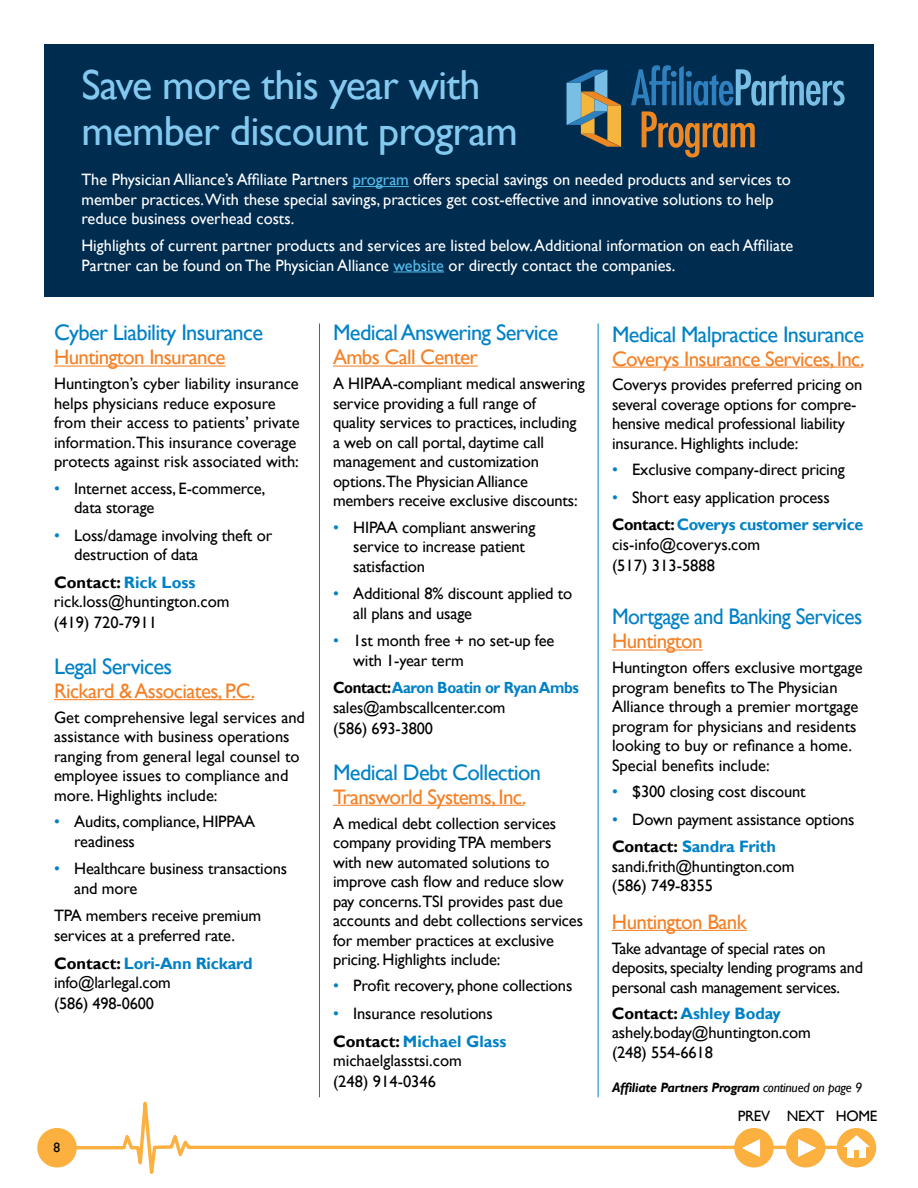
<style>
.page{position:relative;width:918px;height:1188px;background:#fff}
.page>*{position:absolute;margin:0;border:0;box-sizing:border-box;transform-origin:0 0}
.t1{font:42px/46.5px "Gill Sans";letter-spacing:-.02em;color:#84caf0}
.t2{font:22.5px "Gill Sans";letter-spacing:-.03em;color:#0081c6}
.t3{font:22.5px "Gill Sans";letter-spacing:-.03em;color:#0081c6;scale:.95 1}
.t4{font:21px "Gill Sans";letter-spacing:-.03em;color:#f58025}
.t5{font:16.5px/19.5px "Gill Sans";letter-spacing:-.01em;color:#000}
.t6{font:16.5px/19.5px "Gill Sans";color:#fff}
.t7{font:700 16.2px "Gill Sans";letter-spacing:-.025em;color:#0081c6;scale:.93 1}
.t8{font:15px "Gill Sans";letter-spacing:-.02em;color:#000}
.t9{font:italic 700 13.5px "Gill Sans";letter-spacing:-.02em;color:#000}
.t10{font:13.5px "Gill Sans";color:#000}
.s1{color:#54bceb}
.s2{color:#0081c6}
.s3{font-weight:700}
.s4{font-weight:700;color:#0081c6}
.s5{color:#000}
.s6{font-weight:400}
</style>
<div class="page">
<div style="left:44px;top:44px;width:829px;height:253px;background:#002c4f"></div>
<svg style="left:65px;top:1092px;width:798px;height:82px"></svg>
<div style="left:37px;top:1128px;width:40px;height:40px;background:#fbb040;border-radius:50%"></div>
<div style="left:734px;top:1128px;width:40px;height:40px;background:#fbb040;border-radius:50%"></div>
<svg style="left:742px;top:1139px;width:18px;height:18px"></svg>
<div style="left:786px;top:1128px;width:39px;height:40px;background:#fbb040;border-radius:50%"></div>
<svg style="left:798px;top:1139px;width:18px;height:18px"></svg>
<div style="left:837px;top:1128px;width:39px;height:40px;background:#fbb040;border-radius:50%"></div>
<svg style="left:843px;top:1135px;width:27px;height:12px"></svg>
<div style="left:847px;top:1146px;width:19px;height:12px;background:#fff"></div>
<div style="left:854px;top:1150px;width:5px;height:9px;background:#fbb040"></div>
<hr style="left:54px;top:366px;width:172px;height:1px;background:#f58025">
<hr style="left:54px;top:699px;width:199px;height:1px;background:#f58025">
<hr style="left:333px;top:366px;width:145px;height:1px;background:#f58025">
<hr style="left:333px;top:805px;width:191px;height:1px;background:#f58025">
<hr style="left:612px;top:367px;width:251px;height:1px;background:#f58025">
<hr style="left:612px;top:650px;width:91px;height:1px;background:#f58025">
<hr style="left:612px;top:930px;width:135px;height:1px;background:#f58025">
<hr style="left:319px;top:323px;width:1px;height:774px;background:#0081c6">
<hr style="left:598px;top:323px;width:1px;height:774px;background:#0081c6">
<svg style="left:631px;top:65px;width:214px;height:93px"></svg>
<svg style="left:567px;top:70px;width:54px;height:77px"></svg>
<hr style="left:353px;top:186px;width:56px;height:1px;background:#54bceb">
<hr style="left:394px;top:272px;width:50px;height:1px;background:#54bceb">
<h1 class="t1" style="left:81px;top:61px;width:438px">Save more this year with member discount program</h1>
<p class="t6" style="left:81px;top:170px;width:711px">The Physician Alliance’s Affiliate Partners <span class="s1">program</span> offers special savings on needed products and services to member practices.With these special savings, practices get cost-effective and innovative solutions to help reduce business overhead costs.</p>
<p class="t6" style="left:81px;top:236px;width:713px">Highlights of current partner products and services are listed below. Additional information on each Affiliate<br>Partner can be found on The Physician Alliance <span class="s1">website</span> or directly contact the companies.</p>
<h2 class="t2" style="left:54px;top:320px;width:211px">Cyber Liability Insurance</h2>
<p class="t4" style="left:54px;top:345px;width:173px">Huntington Insurance</p>
<p class="t5" style="left:54px;top:374px;width:247px">Huntington’s cyber liability insurance helps physicians reduce exposure from their access to patients’ private information.This insurance coverage protects against risk associated with:</p>
<p class="t5" style="left:74px;top:478px;width:193px;text-indent:-20px"><span class="s2">•</span> Internet access, E-commerce, data storage</p>
<p class="t5" style="left:74px;top:525px;width:199px;text-indent:-20px"><span class="s2">•</span> Loss/damage involving theft or destruction of data</p>
<p class="t5" style="left:54px;top:572px;width:177px"><span class="s3">Contact:</span> <span class="s4">Rick Loss </span>rick.loss@huntington.com</p>
<p class="t5" style="left:54px;top:613px;width:105px">(419) 720-7911</p>
<h2 class="t2" style="left:54px;top:653px;width:120px">Legal Services</h2>
<p class="t4" style="left:54px;top:679px;width:203px">Rickard &amp; Associates, P.C.</p>
<p class="t5" style="left:54px;top:708px;width:253px">Get comprehensive legal services and assistance with business operations ranging from general legal counsel to employee issues to compliance and more. Highlights include:</p>
<p class="t5" style="left:74px;top:812px;width:183px;text-indent:-20px"><span class="s2">•</span> Audits, compliance, HIPPAA readiness</p>
<p class="t5" style="left:74px;top:859px;width:214px;text-indent:-20px"><span class="s2">•</span> Healthcare business transactions and more</p>
<p class="t5" style="left:54px;top:906px;width:209px">TPA members receive premium services at a preferred rate.</p>
<p class="t5" style="left:54px;top:953px;width:200px"><span class="s3">Contact:</span> <span class="s4">Lori-Ann Rickard </span>info@larlegal.com</p>
<p class="t5" style="left:54px;top:994px;width:101px">(586) 498-0600</p>
<p class="t10" style="left:54px;top:1140px;width:8px">8</p>
<h2 class="t2" style="left:333px;top:320px;width:227px">Medical Answering Service</h2>
<p class="t4" style="left:333px;top:345px;width:146px">Ambs Call Center</p>
<p class="t5" style="left:333px;top:374px;width:253px">A HIPAA-compliant medical answering service providing a full range of<br>quality services to practices, including a web on call portal, daytime call management and customization options.The Physician Alliance members receive exclusive discounts:</p>
<p class="t5" style="left:353px;top:517px;width:184px;text-indent:-20px"><span class="s2">•</span> HIPAA compliant answering service to increase patient satisfaction</p>
<p class="t5" style="left:353px;top:584px;width:221px;text-indent:-20px"><span class="s2">•</span> Additional 8% discount applied to all plans and usage</p>
<p class="t5" style="left:353px;top:631px;width:203px;text-indent:-20px"><span class="s2">•</span> 1st month free + no set-up fee with 1-year term</p>
<p class="t7" style="left:333px;top:678px;width:266px"><span class="s5">Contact:</span>Aaron Boatin or Ryan Ambs</p>
<p class="t5" style="left:333px;top:697px;width:174px;line-height:21px">sales@ambscallcenter.com (586) 693-3800</p>
<h2 class="t2" style="left:333px;top:759px;width:210px">Medical Debt Collection</h2>
<p class="t4" style="left:333px;top:784px;width:195px">Transworld Systems, Inc.</p>
<p class="t5" style="left:333px;top:813px;width:252px">A medical debt collection services company providing TPA members with new automated solutions to improve cash flow and reduce slow pay concerns.TSI provides past due accounts and debt collections services for member practices at exclusive pricing. Highlights include:</p>
<p class="t5" style="left:333px;top:976px;width:241px"><span class="s2">•</span> Profit recovery, phone collections</p>
<p class="t5" style="left:333px;top:999px;width:175px;line-height:27.6px"><span class="s2">•</span> Insurance resolutions<br><span class="s3">Contact:</span> <span class="s4">Michael Glass</span></p>
<p class="t5" style="left:333px;top:1050px;width:130px;line-height:21px">michaelglasstsi.com (248) 914-0346</p>
<h2 class="t2" style="left:612px;top:321px;width:254px">Medical Malpractice Insurance</h2>
<p class="t4" style="left:612px;top:346px;width:254px">Coverys Insurance Services, Inc.</p>
<p class="t5" style="left:612px;top:375px;width:252px">Coverys provides preferred pricing on several coverage options for compre&shy;hensive medical professional liability insurance. Highlights include:</p>
<p class="t5" style="left:612px;top:460px;width:234px"><span class="s2">•</span> Exclusive company-direct pricing</p>
<p class="t5" style="left:612px;top:483px;width:253px;line-height:27.6px"><span class="s2">•</span> Short easy application process<br><span class="s3">Contact:</span> <span class="s4">Coverys customer service</span></p>
<p class="t5" style="left:612px;top:534px;width:150px;line-height:21px">cis-info@coverys.com (517) 313-5888</p>
<h2 class="t3" style="left:612px;top:604px;width:265px">Mortgage and Banking Services</h2>
<p class="t4" style="left:612px;top:629px;width:92px">Huntington</p>
<p class="t5" style="left:612px;top:658px;width:252px">Huntington offers exclusive mortgage program benefits to The Physician Alliance through a premier mortgage program for physicians and residents looking to buy or refinance a home.<br>Special benefits include:</p>
<p class="t5" style="left:612px;top:782px;width:195px"><span class="s2">•</span> $300 closing cost discount</p>
<p class="t5" style="left:612px;top:805px;width:244px;line-height:27.6px"><span class="s2">•</span> Down payment assistance options<br><span class="s3">Contact:</span> <span class="s4">Sandra Frith</span></p>
<p class="t5" style="left:612px;top:856px;width:184px">sandi.frith@huntington.com (586) 749-8355</p>
<p class="t4" style="left:612px;top:910px;width:136px">Huntington Bank</p>
<p class="t5" style="left:612px;top:938px;width:253px">Take advantage of special rates on deposits, specialty lending programs and personal cash management services.</p>
<p class="t5" style="left:612px;top:1004px;width:200px"><span class="s3">Contact:</span> <span class="s4">Ashley Boday </span>ashely.boday@huntington.com (248) 554-6618</p>
<p class="t9" style="left:612px;top:1080px;width:252px">Affiliate Partners Program <span class="s6">continued on page 9</span></p>
<p class="t8" style="left:738px;top:1107px;width:141px">PREV NEXT HOME</p>
</div>
